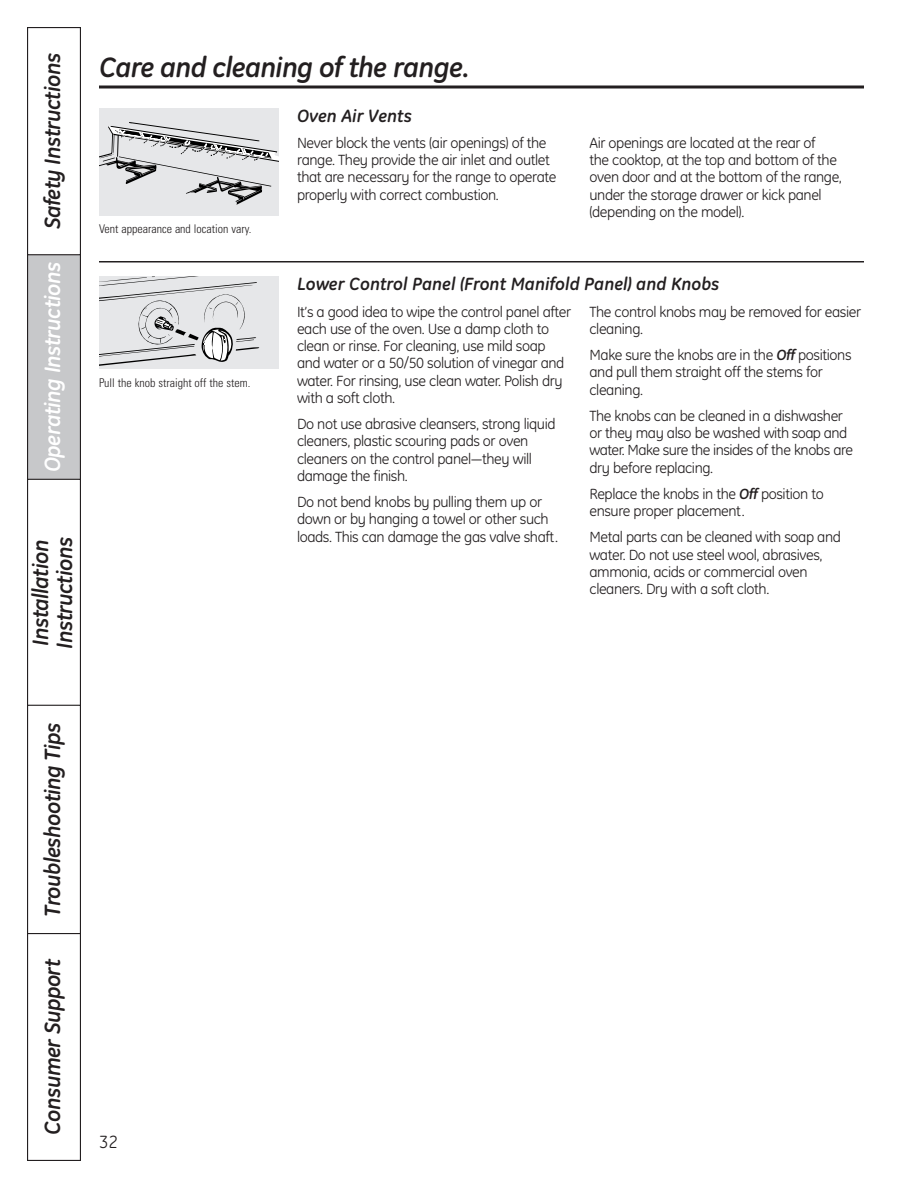
<style>
.page{position:relative;width:918px;height:1188px;background:#fff}
.page>*{position:absolute;margin:0;border:0;box-sizing:border-box;transform-origin:0 0}
.t1{font:italic 700 28.5px "GE Inspira";letter-spacing:-.025em;color:#231f20}
.t2{font:italic 700 22.5px/24px "GE Inspira";letter-spacing:-.025em;color:#231f20}
.t3{font:italic 700 22.5px "GE Inspira";letter-spacing:-.025em;color:#fff}
.t4{font:italic 700 18px "GE Inspira";color:#231f20}
.t5{font:18px "GE Inspira";color:#231f20}
.t6{font:15px/17.2px "GE Inspira";letter-spacing:-.025em;color:#231f20}
.t7{font:300 condensed 12px "Univers LT Std";color:#231f20}
.s1{font-weight:700;font-style:italic}
</style>
<div class="page">
<div style="left:28px;top:254px;width:52px;height:227px;background:#c7c8ca"></div>
<div style="left:27px;top:253px;width:54px;height:228px;border:1px solid #231f20"></div>
<div style="left:27px;top:27px;width:54px;height:228px;border:1px solid #231f20"></div>
<div style="left:27px;top:479px;width:54px;height:228px;border:1px solid #231f20"></div>
<div style="left:27px;top:705px;width:54px;height:229px;border:1px solid #231f20"></div>
<div style="left:27px;top:933px;width:54px;height:228px;border:1px solid #231f20"></div>
<div style="left:99px;top:108px;width:180px;height:108px;background:#e6e7e9"></div>
<svg style="left:99px;top:122px;width:180px;height:83px"></svg>
<hr style="left:99px;top:86px;width:765px;height:3px;background:#231f20">
<hr style="left:99px;top:261px;width:765px;height:1px;background:#231f20">
<div style="left:99px;top:276px;width:180px;height:93px;background:#e6e7e9"></div>
<svg style="left:99px;top:276px;width:160px;height:90px"></svg>
<h2 class="t2" style="left:42px;top:229px;width:178px;rotate:-90deg">Safety Instructions</h2>
<h2 class="t3" style="left:43px;top:472px;width:212px;rotate:-90deg">Operating Instructions</h2>
<h2 class="t2" style="left:30px;top:649px;width:113px;rotate:-90deg">Installation<br>Instructions</h2>
<h1 class="t1" style="left:99px;top:56px;width:372px">Care and cleaning of the range.</h1>
<p class="t4" style="left:297px;top:108px;width:117px">Oven Air Vents</p>
<p class="t6" style="left:297px;top:135px;width:261px">Never block the vents (air openings) of the range. They provide the air inlet and outlet that are necessary for the range to operate properly with correct combustion.</p>
<p class="t6" style="left:590px;top:135px;width:254px">Air openings are located at the rear of<br>the cooktop, at the top and bottom of the oven door and at the bottom of the range, under the storage drawer or kick panel (depending on the model).</p>
<p class="t7" style="left:99px;top:224px;width:154px">Vent appearance and location vary.</p>
<p class="t7" style="left:99px;top:378px;width:153px">Pull the knob straight off the stem.</p>
<p class="t4" style="left:297px;top:277px;width:424px">Lower Control Panel (Front Manifold Panel) and Knobs</p>
<p class="t6" style="left:297px;top:304px;width:276px">It’s a good idea to wipe the control panel after each use of the oven. Use a damp cloth to clean or rinse. For cleaning, use mild soap and water or a 50/50 solution of vinegar and water. For rinsing, use clean water. Polish dry with a soft cloth.</p>
<p class="t6" style="left:297px;top:416px;width:260px">Do not use abrasive cleansers, strong liquid cleaners, plastic scouring pads or oven cleaners on the control panel—they will damage the finish.</p>
<p class="t6" style="left:297px;top:494px;width:263px">Do not bend knobs by pulling them up or down or by hanging a towel or other such loads. This can damage the gas valve shaft.</p>
<p class="t6" style="left:590px;top:304px;width:273px">The control knobs may be removed for easier cleaning.</p>
<p class="t6" style="left:590px;top:347px;width:264px">Make sure the knobs are in the <span class="s1">Off</span> positions and pull them straight off the stems for cleaning.</p>
<p class="t6" style="left:590px;top:408px;width:265px">The knobs can be cleaned in a dishwasher or they may also be washed with soap and water. Make sure the insides of the knobs are dry before replacing.</p>
<p class="t6" style="left:590px;top:486px;width:236px">Replace the knobs in the <span class="s1">Off</span> position to ensure proper placement.</p>
<p class="t6" style="left:590px;top:530px;width:253px">Metal parts can be cleaned with soap and water. Do not use steel wool, abrasives, ammonia, acids or commercial oven cleaners. Dry with a soft cloth.</p>
<h2 class="t2" style="left:42px;top:917px;width:196px;rotate:-90deg">Troubleshooting Tips</h2>
<h2 class="t2" style="left:42px;top:1135px;width:178px;rotate:-90deg">Consumer Support</h2>
<p class="t5" style="left:99px;top:1135px;width:21px">32</p>
</div>
